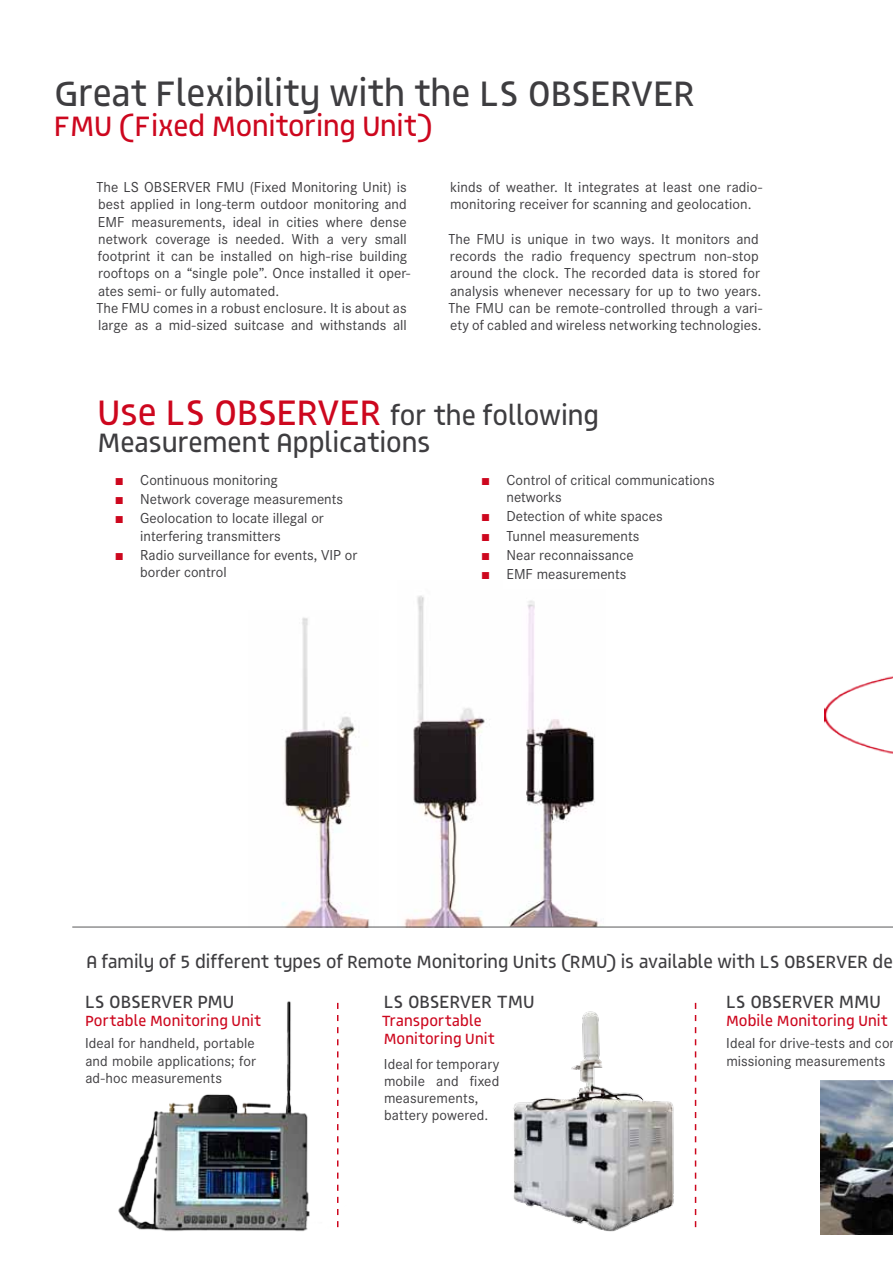
<style>
.page{position:relative;width:893px;height:1263px;background:#fff}
.page>*{position:absolute;margin:0;border:0;box-sizing:border-box;transform-origin:0 0}
.t1{font:36px "Generation Z Medium";letter-spacing:-.01em;color:#3e3d40}
.t2{font:28.5px "Generation Z Medium";letter-spacing:-.01em;color:#cd071e}
.t3{font:27px/27px "Generation Z Medium";letter-spacing:-.005em;color:#3e3d40}
.t4{font:18px "Generation Z Medium";letter-spacing:-.005em;color:#3e3d40}
.t5{font:15px/17.2px "Corporate S";letter-spacing:.005em;color:#3e3d40}
.t6{font:15px/18px "Generation Z Medium";letter-spacing:.005em;color:#cd071e}
.s1{font-size:36px;color:#cd071e}
.s2{font-family:"Arial";color:#cd071e}
</style>
<div class="page">
<svg style="left:695px;top:1003px;width:1px;height:224px"></svg>
<img style="left:118px;top:1001px;width:221px;height:230px">
<img style="left:513px;top:1011px;width:161px;height:221px">
<svg style="left:337px;top:1003px;width:1px;height:224px"></svg>
<img style="left:820px;top:1080px;width:73px;height:155px">
<img style="left:825px;top:676px;width:68px;height:78px">
<img style="left:249px;top:617px;width:129px;height:310px">
<img style="left:502px;top:600px;width:103px;height:327px">
<img style="left:398px;top:595px;width:104px;height:332px">
<hr style="left:72px;top:927px;width:821px;height:1px;background:#58585a">
<h1 class="t1" style="left:54px;top:71px;width:642px">Great Flexibility with the LS OBSERVER</h1>
<h2 class="t2" style="left:54px;top:108px;width:380px">FMU (Fixed Monitoring Unit)</h2>
<p class="t5" style="left:96px;top:179px;width:315px">The LS OBSERVER FMU (Fixed Monitoring Unit) is best applied in long-term outdoor monitoring and EMF measurements, ideal in cities where dense network coverage is needed. With a very small footprint it can be installed on high-rise building rooftops on a “single pole”. Once installed it oper&shy;ates semi- or fully automated.<br>The FMU comes in a robust enclosure. It is about as large as a mid-sized suitcase and withstands all</p>
<p class="t5" style="left:450px;top:179px;width:314px">kinds of weather. It integrates at least one radio&shy;monitoring receiver for scanning and geolocation.</p>
<p class="t5" style="left:448px;top:230px;width:315px">The FMU is unique in two ways. It monitors and records the radio frequency spectrum non-stop around the clock. The recorded data is stored for analysis whenever necessary for up to two years.<br>The FMU can be remote-controlled through a vari&shy;ety of cabled and wireless networking technologies.</p>
<h3 class="t3" style="left:97px;top:401px;width:503px"><span class="s1">Use LS OBSERVER</span> for the following<br>Measurement Applications</h3>
<p class="t5" style="left:115px;top:471px;width:165px"><span class="s2">■</span> Continuous monitoring</p>
<p class="t5" style="left:115px;top:490px;width:230px"><span class="s2">■</span> Network coverage measurements</p>
<p class="t5" style="left:140px;top:510px;width:185px;text-indent:-26px"><span class="s2">■</span> Geolocation to locate illegal or interfering transmitters</p>
<p class="t5" style="left:140px;top:546px;width:218px;text-indent:-26px"><span class="s2">■</span> Radio surveillance for events, VIP or border control</p>
<p class="t5" style="left:506px;top:471px;width:210px;text-indent:-26px"><span class="s2">■</span> Control of critical communications networks</p>
<p class="t5" style="left:481px;top:508px;width:183px"><span class="s2">■</span> Detection of white spaces</p>
<p class="t5" style="left:481px;top:527px;width:160px"><span class="s2">■</span> Tunnel measurements</p>
<p class="t5" style="left:481px;top:546px;width:154px"><span class="s2">■</span> Near reconnaissance</p>
<p class="t5" style="left:481px;top:566px;width:147px"><span class="s2">■</span> EMF measurements</p>
<p class="t4" style="left:86px;top:951px;width:808px">A family of 5 different types of Remote Monitoring Units (RMU) is available with LS OBSERVER de</p>
<p class="t4" style="left:85px;top:991px;width:151px">LS OBSERVER PMU</p>
<p class="t6" style="left:85px;top:1012px;width:177px">Portable Monitoring Unit</p>
<p class="t5" style="left:85px;top:1035px;width:172px;text-align:justify">Ideal for handheld, portable and mobile applications; for ad-hoc measurements</p>
<p class="t4" style="left:384px;top:991px;width:152px">LS OBSERVER TMU</p>
<p class="t6" style="left:381px;top:1012px;width:115px">Transportable<br>Monitoring Unit</p>
<p class="t5" style="left:384px;top:1055px;width:117px">Ideal for temporary mobile and fixed measurements, battery powered.</p>
<p class="t4" style="left:726px;top:991px;width:156px">LS OBSERVER MMU</p>
<p class="t6" style="left:726px;top:1012px;width:163px">Mobile Monitoring Unit</p>
<p class="t5" style="left:726px;top:1035px;width:165px">Ideal for drive-tests and co missioning measurements</p>
</div>
